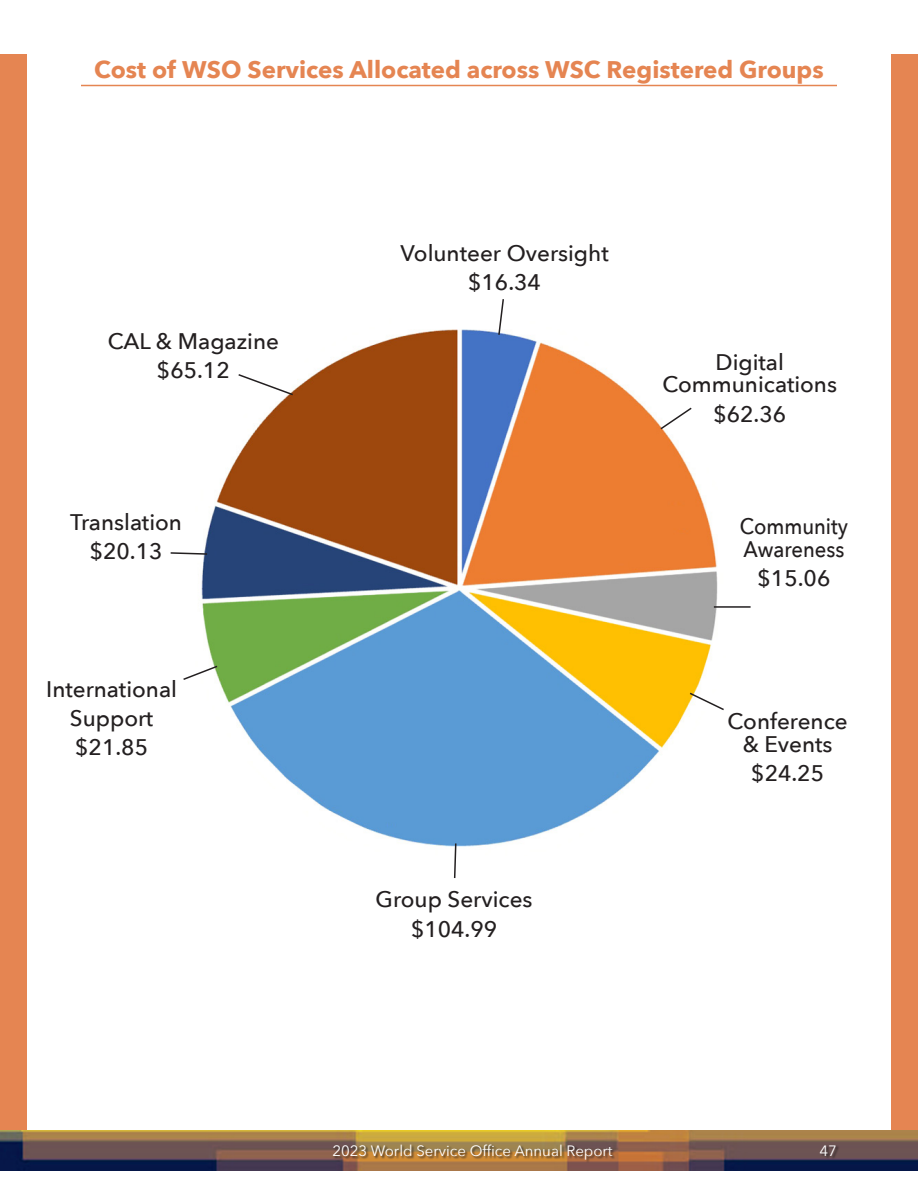
<style>
.page{position:relative;width:918px;height:1188px;background:#fff}
.page>*{position:absolute;margin:0;border:0;box-sizing:border-box;transform-origin:0 0}
.Graphics_Headers{font:700 24px "Avenir Next";color:#e58552}
.Body_Text_diff_Color{font:500 22.5px/22.5px "Avenir Next";color:#231f20;text-align:center}
.Body_Text_diff_Color-2{font:500 22.5px/22.5px "Avenir Next";color:#231f20;scale:.9 1}
.t1{font:15px "Avenir Next";color:#fff}
</style>
<div class="page">
<div style="left:0;top:54px;width:27px;height:1117px;background:#e58552"></div>
<div style="left:891px;top:54px;width:27px;height:1117px;background:#e58552"></div>
<img style="left:0;top:1130px;width:918px;height:41px">
<div style="left:333px;top:1144px;width:283px;height:19px;background:#231f20;opacity:.75"></div>
<div style="left:820px;top:1145px;width:20px;height:14px;background:#231f20;opacity:.75"></div>
<img style="left:201px;top:329px;width:517px;height:518px">
<hr style="left:81px;top:85px;width:756px;height:1px;background:#e58552">
<svg style="left:237px;top:373px;width:58px;height:24px"></svg>
<svg style="left:170px;top:551px;width:39px;height:5px"></svg>
<svg style="left:183px;top:664px;width:36px;height:17px"></svg>
<svg style="left:453px;top:842px;width:4px;height:36px"></svg>
<svg style="left:688px;top:691px;width:36px;height:21px"></svg>
<hr style="left:714px;top:606px;width:37px;height:2px;background:#231f20">
<svg style="left:659px;top:406px;width:34px;height:25px"></svg>
<svg style="left:497px;top:299px;width:8px;height:37px"></svg>
<p class="Graphics_Headers" style="left:94px;top:49px;width:731px">Cost of WSO Services Allocated across WSC Registered Groups</p>
<p class="Body_Text_diff_Color" style="left:108px;top:329px;width:173px">CAL &amp; Magazine</p>
<p class="Body_Text_diff_Color" style="left:157px;top:358px;width:74px">$65.12</p>
<p class="Body_Text_diff_Color" style="left:70px;top:510px;width:113px">Translation</p>
<p class="Body_Text_diff_Color" style="left:90px;top:540px;width:74px">$20.13</p>
<p class="Body_Text_diff_Color" style="left:46px;top:677px;width:132px">International</p>
<p class="Body_Text_diff_Color" style="left:70px;top:706px;width:85px">Support</p>
<p class="Body_Text_diff_Color" style="left:75px;top:735px;width:74px">$21.85</p>
<p class="Body_Text_diff_Color" style="left:400px;top:241px;width:210px">Volunteer Oversight</p>
<p class="Body_Text_diff_Color" style="left:468px;top:270px;width:74px">$16.34</p>
<p class="Body_Text_diff_Color" style="left:376px;top:887px;width:158px">Group Services</p>
<p class="Body_Text_diff_Color" style="left:411px;top:917px;width:88px">$104.99</p>
<p class="Body_Text_diff_Color" style="left:663px;top:350px;width:176px">Digital<br>Communications</p>
<p class="Body_Text_diff_Color" style="left:713px;top:402px;width:74px">$62.36</p>
<p class="Body_Text_diff_Color-2" style="left:740px;top:515px;width:122px">Community<br>Awareness</p>
<p class="Body_Text_diff_Color" style="left:758px;top:566px;width:74px">$15.06</p>
<p class="Body_Text_diff_Color" style="left:728px;top:709px;width:122px">Conference &amp; Events</p>
<p class="Body_Text_diff_Color" style="left:751px;top:761px;width:74px">$24.25</p>
<p class="t1" style="left:332px;top:1138px;width:282px">2023 World Service Office Annual Report</p>
<p class="t1" style="left:820px;top:1138px;width:19px">47</p>
</div>
